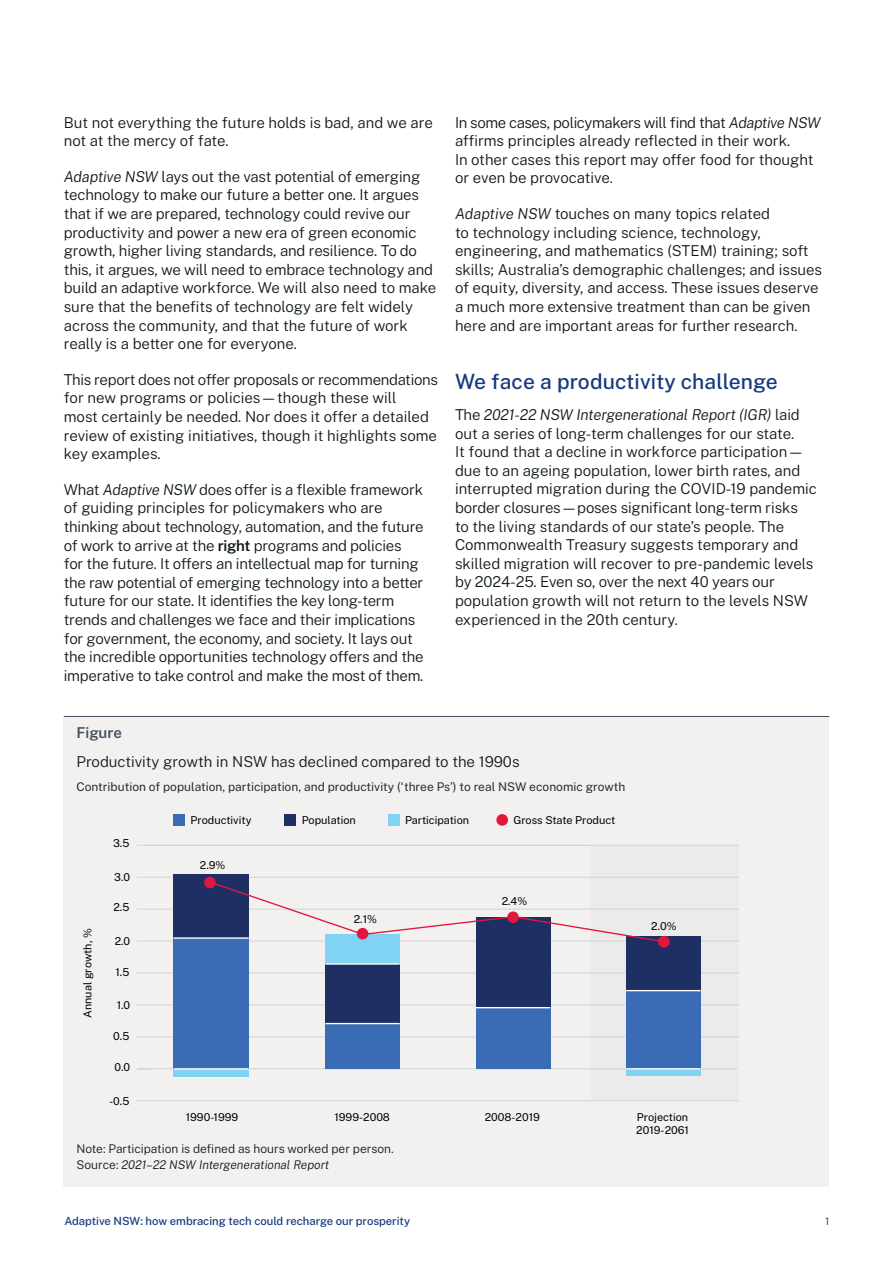
<style>
.page{position:relative;width:893px;height:1263px;background:#fff}
.page>*{position:absolute;margin:0;border:0;box-sizing:border-box;transform-origin:0 0}
.t1{font:500 21px "Public Sans";letter-spacing:.005em;color:#15397f}
.t2{font:300 15px/18.6px "Public Sans";letter-spacing:-.01em;color:#0f1a18}
.t3{font:600 15px "Public Sans";color:#3f4f5e}
.t4{font:300 12px/16.5px "Public Sans";color:#0f1a18}
.t5{font:12px "Public Sans";color:#252f2e}
.t6{font:500 11.25px "Public Sans";color:#15397f}
.t7{font:10.95px/13px "Public Sans";color:#000}
.t8{font:300 10.5px "Public Sans";color:#15397f}
.s1{font-style:italic}
.s2{font-weight:600}
</style>
<div class="page">
<div style="left:64px;top:716px;width:765px;height:470px;background:#f3f1f0"></div>
<hr style="left:64px;top:716px;width:765px;height:1px;background:#3f4f5e">
<div style="left:592px;top:845px;width:147px;height:256px;background:#ebebeb"></div>
<hr style="left:137px;top:1068px;width:601px;height:1px;background:#ced3d6">
<hr style="left:137px;top:1037px;width:602px;height:1px;background:#ced3d6">
<hr style="left:137px;top:1100px;width:602px;height:1px;background:#ced3d6">
<hr style="left:137px;top:1005px;width:602px;height:1px;background:#ced3d6">
<hr style="left:137px;top:973px;width:602px;height:1px;background:#ced3d6">
<hr style="left:137px;top:941px;width:602px;height:1px;background:#ced3d6">
<hr style="left:137px;top:909px;width:602px;height:1px;background:#ced3d6">
<hr style="left:137px;top:877px;width:602px;height:1px;background:#ced3d6">
<hr style="left:137px;top:845px;width:602px;height:1px;background:#ced3d6">
<div style="left:174px;top:875px;width:75px;height:63px;background:#1e2f63"></div>
<div style="left:325px;top:934px;width:75px;height:30px;background:#80d3f3"></div>
<div style="left:476px;top:917px;width:74px;height:90px;background:#1e2f63"></div>
<div style="left:626px;top:936px;width:75px;height:55px;background:#1e2f63"></div>
<div style="left:174px;top:938px;width:75px;height:131px;background:#396cb5"></div>
<div style="left:325px;top:964px;width:75px;height:59px;background:#1e2f63"></div>
<div style="left:626px;top:991px;width:75px;height:78px;background:#396cb5"></div>
<div style="left:174px;top:1069px;width:75px;height:7px;background:#80d3f3"></div>
<div style="left:325px;top:1023px;width:75px;height:46px;background:#396cb5"></div>
<div style="left:476px;top:1007px;width:74px;height:62px;background:#396cb5"></div>
<div style="left:626px;top:1069px;width:75px;height:6px;background:#80d3f3"></div>
<div style="left:204px;top:877px;width:12px;height:11px;background:#e3173e;border-radius:50%"></div>
<div style="left:658px;top:936px;width:12px;height:11px;background:#e3173e;border-radius:50%"></div>
<svg style="left:209px;top:881px;width:456px;height:62px"></svg>
<div style="left:174px;top:814px;width:11px;height:12px;background:#396cb5"></div>
<div style="left:285px;top:814px;width:11px;height:12px;background:#1e2f63"></div>
<div style="left:388px;top:814px;width:12px;height:12px;background:#80d3f3"></div>
<div style="left:496px;top:814px;width:12px;height:12px;background:#e3173e;border-radius:6px"></div>
<hr style="left:174px;top:937px;width:75px;height:2px;background:#fff">
<hr style="left:325px;top:963px;width:75px;height:2px;background:#fff">
<hr style="left:325px;top:1023px;width:75px;height:1px;background:#fff">
<hr style="left:174px;top:1068px;width:75px;height:1px;background:#fff">
<hr style="left:476px;top:1007px;width:74px;height:1px;background:#fff">
<hr style="left:626px;top:1068px;width:75px;height:1px;background:#fff">
<hr style="left:626px;top:990px;width:75px;height:1px;background:#fff">
<p class="t2" style="left:64px;top:112px;width:370px">But not everything the future holds is bad, and we are not at the mercy of fate.</p>
<p class="t2" style="left:64px;top:167px;width:374px"><span class="s1">Adaptive NSW</span> lays out the vast potential of emerging technology to make our future a better one. It argues that if we are prepared, technology could revive our productivity and power a new era of green economic growth, higher living standards, and resilience. To do this, it argues, we will need to embrace technology and build an adaptive workforce. We will also need to make sure that the benefits of technology are felt widely across the community, and that the future of work really is a better one for everyone.</p>
<p class="t2" style="left:64px;top:370px;width:376px">This report does not offer proposals or recommendations for new programs or policies—though these will<br>most certainly be needed. Nor does it offer a detailed review of existing initiatives, though it highlights some key examples.</p>
<p class="t2" style="left:64px;top:480px;width:361px">What <span class="s1">Adaptive NSW</span> does offer is a flexible framework of guiding principles for policymakers who are thinking about technology, automation, and the future of work to arrive at the <span class="s2">right</span> programs and policies for the future. It offers an intellectual map for turning the raw potential of emerging technology into a better future for our state. It identifies the key long-term trends and challenges we face and their implications for government, the economy, and society. It lays out the incredible opportunities technology offers and the imperative to take control and make the most of them.</p>
<p class="t2" style="left:455px;top:112px;width:367px">In some cases, policymakers will find that <span class="s1">Adaptive NSW </span>affirms principles already reflected in their work.<br>In other cases this report may offer food for thought or even be provocative.</p>
<p class="t2" style="left:455px;top:204px;width:369px"><span class="s1">Adaptive NSW</span> touches on many topics related<br>to technology including science, technology, engineering, and mathematics (STEM) training; soft skills; Australia’s demographic challenges; and issues of equity, diversity, and access. These issues deserve a much more extensive treatment than can be given here and are important areas for further research.</p>
<h1 class="t1" style="left:455px;top:367px;width:324px">We face a productivity challenge</h1>
<p class="t2" style="left:455px;top:405px;width:363px">The <span class="s1">2021-22 NSW Intergenerational Report (IGR)</span> laid out a series of long-term challenges for our state.<br>It found that a decline in workforce participation— due to an ageing population, lower birth rates, and interrupted migration during the COVID-19 pandemic border closures—poses significant long-term risks<br>to the living standards of our state’s people. The Commonwealth Treasury suggests temporary and skilled migration will recover to pre-pandemic levels by 2024-25. Even so, over the next 40 years our population growth will not return to the levels NSW experienced in the 20th century.</p>
<p class="t3" style="left:77px;top:723px;width:47px">Figure</p>
<p class="t2" style="left:77px;top:752px;width:444px">Productivity growth in NSW has declined compared to the 1990s</p>
<p class="t5" style="left:77px;top:778px;width:550px">Contribution of population, participation, and productivity (‘three Ps’) to real NSW economic growth</p>
<p class="t7" style="left:81px;top:1018px;width:91px;rotate:-90deg">Annual growth, %</p>
<p class="t7" style="left:113px;top:836px;width:18px">3.5</p>
<p class="t7" style="left:114px;top:870px;width:17px">3.0</p>
<p class="t7" style="left:113px;top:901px;width:17px">2.5</p>
<p class="t7" style="left:115px;top:934px;width:17px">2.0</p>
<p class="t7" style="left:115px;top:965px;width:15px">1.5</p>
<p class="t7" style="left:117px;top:998px;width:15px">1.0</p>
<p class="t7" style="left:113px;top:1030px;width:18px">0.5</p>
<p class="t7" style="left:114px;top:1060px;width:17px">0.0</p>
<p class="t7" style="left:109px;top:1094px;width:22px">-0.5</p>
<p class="t7" style="left:191px;top:813px;width:62px">Productivity</p>
<p class="t7" style="left:302px;top:813px;width:56px">Population</p>
<p class="t7" style="left:405px;top:813px;width:66px">Participation</p>
<p class="t7" style="left:513px;top:813px;width:103px">Gross State Product</p>
<p class="t7" style="left:200px;top:858px;width:27px">2.9%</p>
<p class="t7" style="left:354px;top:912px;width:25px">2.1%</p>
<p class="t7" style="left:502px;top:894px;width:27px">2.4%</p>
<p class="t7" style="left:186px;top:1110px;width:54px">1990-1999</p>
<p class="t7" style="left:334px;top:1110px;width:57px">1999-2008</p>
<p class="t7" style="left:485px;top:1110px;width:57px">2008-2019</p>
<p class="t4" style="left:77px;top:1140px;width:319px">Note: Participation is defined as hours worked per person.<br>Source: <span class="s1">2021–22 NSW Intergenerational Report</span></p>
<p class="t7" style="left:651px;top:920px;width:27px">2.0%</p>
<p class="t7" style="left:636px;top:1110px;width:54px">Projection<br>2019-2061</p>
<p class="t6" style="left:64px;top:1213px;width:347px">Adaptive NSW: how embracing tech could recharge our prosperity</p>
<p class="t8" style="left:825px;top:1214px;width:6px">1</p>
</div>
